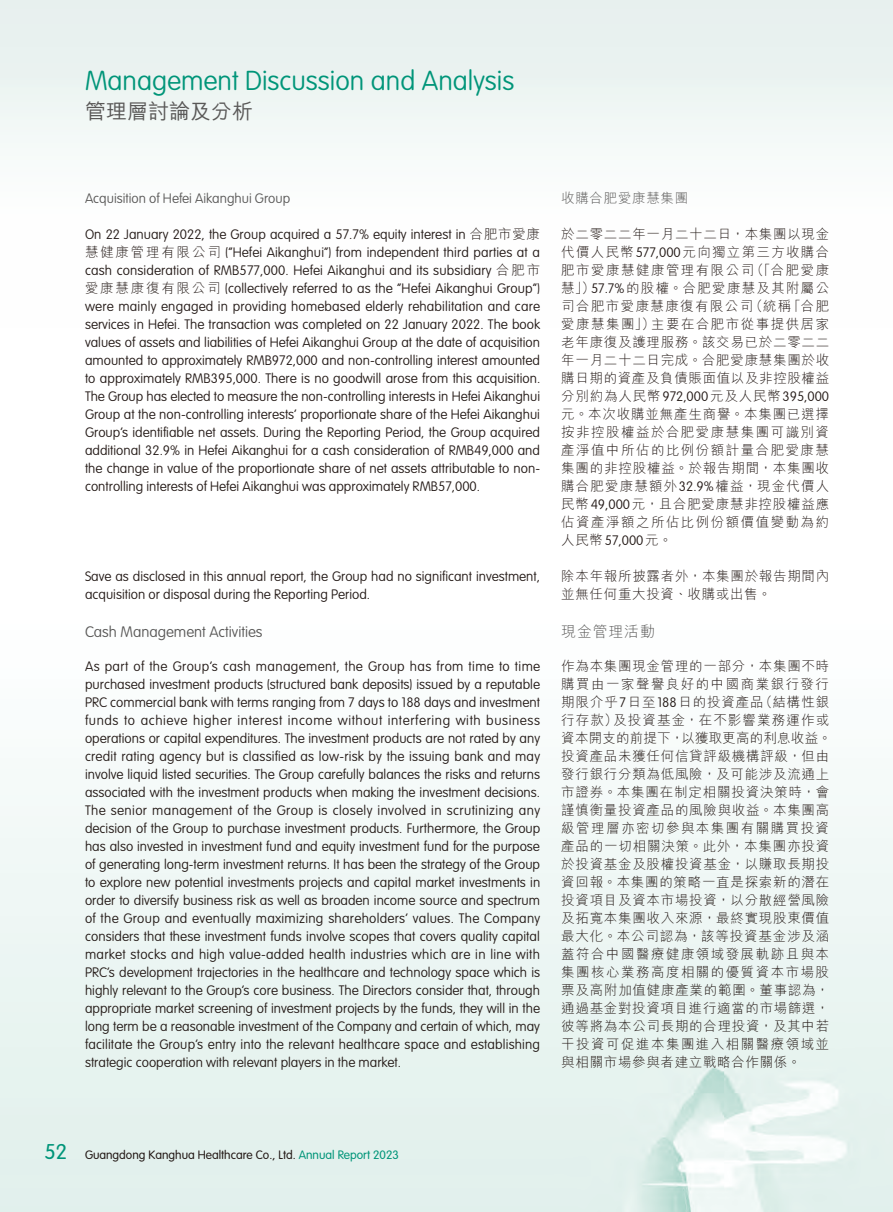
<style>
.page{position:relative;width:893px;height:1212px;background:#fff}
.page>*{position:absolute;margin:0;border:0;box-sizing:border-box;transform-origin:0 0}
.t1{font:100 27px "VAG Rounded Std";color:#009579}
.t2{font:500 21px "M Hei HK";color:#595857}
.t3{font:100 15px "VAG Rounded Std";color:#595857}
.t4{font:300 15px "M Hei HK";letter-spacing:.05em;color:#595857}
.t5{font:100 13.5px/18px "VAG Rounded Std";color:#231916;text-align:justify}
.t6{font:300 13.5px/18px "M Hei HK";letter-spacing:.055em;color:#231916;text-align:justify}
.t7{font:100 13.5px "VAG Rounded Std";color:#595857}
.t8{font:300 13.5px "M Hei HK";letter-spacing:.05em;color:#595857}
.t9{font:300 12px "VAG Rounded Std";color:#231916}
.s1{font-family:"M Hei HK";font-weight:300}
.s2{font-family:"VAG Rounded Std";font-weight:100}
.s3{font-size:21px;color:#009579}
.s4{color:#009579}
</style>
<div class="page">
<h1 class="t1" style="left:85px;top:66px;width:431px">Management Discussion and Analysis</h1>
<h2 class="t2" style="left:85px;top:96px;width:169px">管理層討論及分析</h2>
<p class="t7" style="left:85px;top:191px;width:207px">Acquisition of Hefei Aikanghui Group</p>
<p class="t5" style="left:85px;top:226px;width:457px">On 22 January 2022, the Group acquired a 57.7% equity interest in <span class="s1">合肥市愛康慧健康管理有限公司</span> (“Hefei Aikanghui”) from independent third parties at a cash consideration of RMB577,000. Hefei Aikanghui and its subsidiary <span class="s1">合肥市愛康慧康復有限公司</span> (collectively referred to as the “Hefei Aikanghui Group”) were mainly engaged in providing homebased elderly rehabilitation and care services in Hefei. The transaction was completed on 22 January 2022. The book values of assets and liabilities of Hefei Aikanghui Group at the date of acquisition amounted to approximately RMB972,000 and non-controlling interest amounted to approximately RMB395,000. There is no goodwill arose from this acquisition.<br>The Group has elected to measure the non-controlling interests in Hefei Aikanghui Group at the non-controlling interests’ proportionate share of the Hefei Aikanghui Group’s identifiable net assets. During the Reporting Period, the Group acquired additional 32.9% in Hefei Aikanghui for a cash consideration of RMB49,000 and the change in value of the proportionate share of net assets attributable to non&shy;controlling interests of Hefei Aikanghui was approximately RMB57,000.</p>
<p class="t5" style="left:85px;top:568px;width:456px">Save as disclosed in this annual report, the Group had no significant investment, acquisition or disposal during the Reporting Period.</p>
<p class="t3" style="left:85px;top:623px;width:179px">Cash Management Activities</p>
<p class="t5" style="left:85px;top:658px;width:457px">As part of the Group’s cash management, the Group has from time to time purchased investment products (structured bank deposits) issued by a reputable PRC commercial bank with terms ranging from 7 days to 188 days and investment funds to achieve higher interest income without interfering with business operations or capital expenditures. The investment products are not rated by any credit rating agency but is classified as low-risk by the issuing bank and may involve liquid listed securities. The Group carefully balances the risks and returns associated with the investment products when making the investment decisions.<br>The senior management of the Group is closely involved in scrutinizing any decision of the Group to purchase investment products. Furthermore, the Group has also invested in investment fund and equity investment fund for the purpose of generating long-term investment returns. It has been the strategy of the Group to explore new potential investments projects and capital market investments in order to diversify business risk as well as broaden income source and spectrum of the Group and eventually maximizing shareholders’ values. The Company considers that these investment funds involve scopes that covers quality capital market stocks and high value-added health industries which are in line with PRC’s development trajectories in the healthcare and technology space which is highly relevant to the Group’s core business. The Directors consider that, through appropriate market screening of investment projects by the funds, they will in the long term be a reasonable investment of the Company and certain of which, may facilitate the Group’s entry into the relevant healthcare space and establishing strategic cooperation with relevant players in the market.</p>
<p class="t8" style="left:561px;top:192px;width:128px">收購合肥愛康慧集團</p>
<p class="t6" style="left:561px;top:225px;width:269px">於二零二二年一月二十二日，本集團以現金代價人民幣<span class="s2">577,000</span>元向獨立第三方收購合肥市愛康慧健康管理有限公司（「合肥愛康慧」）<span class="s2">57.7%</span>的股權。合肥愛康慧及其附屬公司合肥市愛康慧康復有限公司（統稱「合肥愛康慧集團」）主要在合肥市從事提供居家老年康復及護理服務。該交易已於二零二二年一月二十二日完成。合肥愛康慧集團於收購日期的資產及負債賬面值以及非控股權益</p>
<p class="t5" style="left:561px;top:388px;width:269px"><span class="s1">分別約為人民幣</span>972,000<span class="s1">元及人民幣</span>395,000</p>
<p class="t6" style="left:561px;top:405px;width:269px">元。本次收購並無產生商譽。本集團已選擇按非控股權益於合肥愛康慧集團可識別資產淨值中所佔的比例份額計量合肥愛康慧集團的非控股權益。於報告期間，本集團收購合肥愛康慧額外<span class="s2">32.9%</span>權益，現金代價人民幣<span class="s2">49,000</span>元，且合肥愛康慧非控股權益應佔資產淨額之所佔比例份額價值變動為約</p>
<p class="t5" style="left:561px;top:532px;width:112px"><span class="s1">人民幣</span>57,000<span class="s1">元。</span></p>
<p class="t6" style="left:561px;top:567px;width:269px">除本年報所披露者外，本集團於報告期間內並無任何重大投資、收購或出售。</p>
<p class="t4" style="left:561px;top:624px;width:95px">現金管理活動</p>
<p class="t6" style="left:561px;top:657px;width:272px;text-align:left">作為本集團現金管理的一部分，本集團不時購買由一家聲譽良好的中國商業銀行發行期限介乎<span class="s2">7</span>日至<span class="s2">188</span>日的投資產品（結構性銀行存款）及投資基金，在不影響業務運作或資本開支的前提下，以獲取更高的利息收益。投資產品未獲任何信貸評級機構評級，但由發行銀行分類為低風險，及可能涉及流通上市證券。本集團在制定相關投資決策時，會謹慎衡量投資產品的風險與收益。本集團高級管理層亦密切參與本集團有關購買投資產品的一切相關決策。此外，本集團亦投資於投資基金及股權投資基金，以賺取長期投資回報。本集團的策略一直是探索新的潛在投資項目及資本市場投資，以分散經營風險及拓寬本集團收入來源，最終實現股東價值最大化。本公司認為，該等投資基金涉及涵蓋符合中國醫療健康領域發展軌跡且與本集團核心業務高度相關的優質資本市場股票及高附加值健康產業的範圍。董事認為，通過基金對投資項目進行適當的市場篩選，彼等將為本公司長期的合理投資，及其中若干投資可促進本集團進入相關醫療領域並與相關市場參與者建立戰略合作關係。</p>
<p class="t9" style="left:44px;top:1148px;width:356px"><span class="s3">52</span> Guangdong Kanghua Healthcare Co., Ltd. <span class="s4">Annual Report 2023</span></p>
</div>
